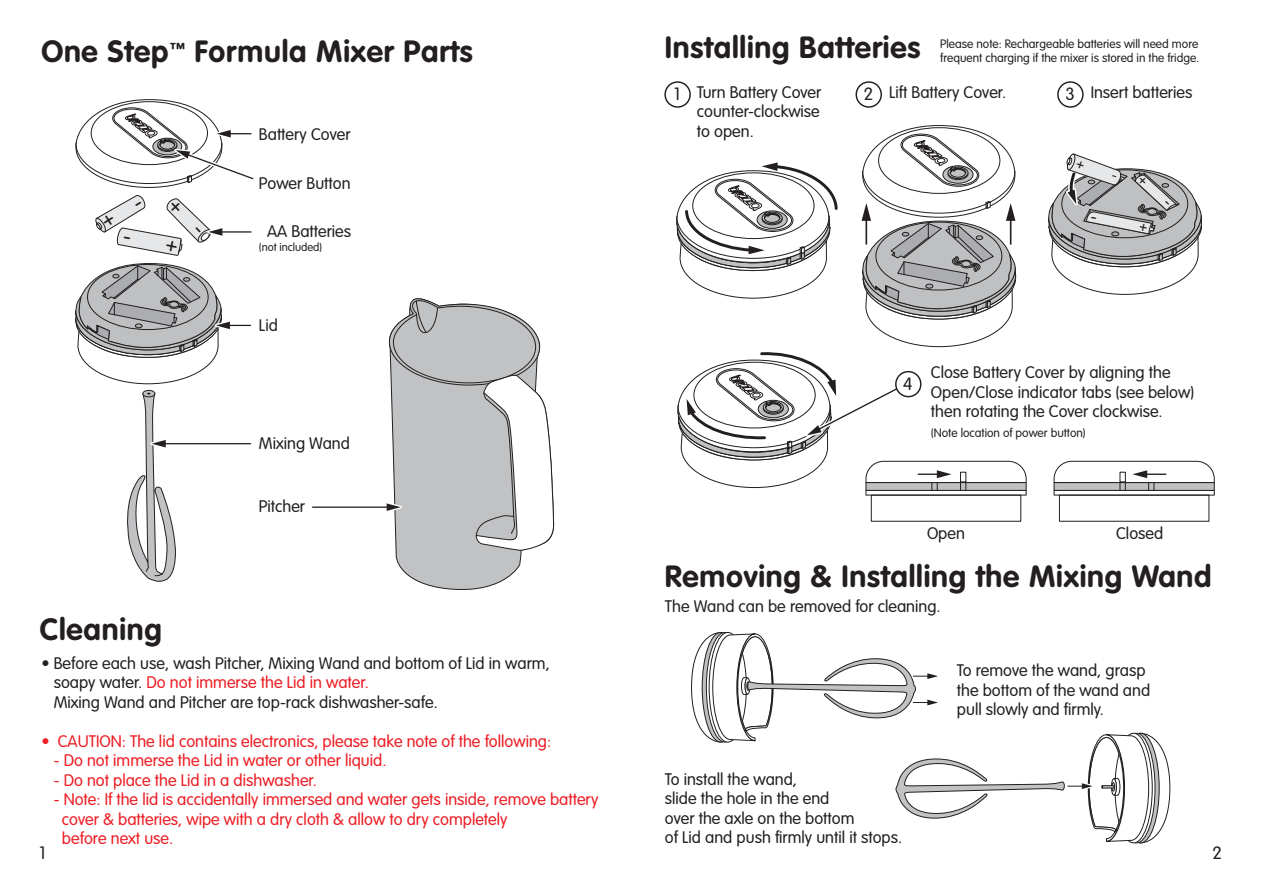
<style>
.page{position:relative;width:1263px;height:893px;background:#fff}
.page>*{position:absolute;margin:0;border:0;box-sizing:border-box;transform-origin:0 0}
.t1{font:700 30.3px "VAG Rounded";letter-spacing:.025em;color:#231f20}
.t2{font:300 17.55px "VAG Rounded";color:#231f20}
.t3{font:300 16.5px/19.5px "VAG Rounded";color:#231f20}
.t4{font:300 16.5px/19.5px "VAG Rounded";color:#ed1d24}
.t5{font:300 12px/13.5px "VAG Rounded";color:#231f20}
.t6{font:300 11.25px "VAG Rounded";color:#231f20}
.s1{font-size:17.55px}
.s2{color:#ed1d24}
</style>
<div class="page">
<div style="left:855px;top:81px;width:27px;height:27px;border:1px solid #231f20;border-radius:50%"></div>
<svg style="left:395px;top:551px;width:127px;height:39px"></svg>
<div style="left:142px;top:390px;width:13px;height:7px;border:1px solid #231f20;border-radius:50%"></div>
<svg style="left:127px;top:393px;width:125px;height:189px"></svg>
<svg style="left:312px;top:298px;width:242px;height:253px"></svg>
<svg style="left:75px;top:99px;width:179px;height:89px"></svg>
<div style="left:664px;top:81px;width:27px;height:27px;border:1px solid #231f20;border-radius:50%"></div>
<div style="left:1057px;top:81px;width:27px;height:27px;border:1px solid #231f20;border-radius:50%"></div>
<div style="left:1059px;top:495px;width:150px;height:27px;border:1px solid #231f20"></div>
<div style="left:1053px;top:482px;width:162px;height:9px;background:#bec0c2;border:1px solid #231f20"></div>
<div style="left:1119px;top:482px;width:7px;height:9px;background:#bec0c2;border:1px solid #231f20"></div>
<svg style="left:1148px;top:483px;width:6px;height:8px"></svg>
<div style="left:871px;top:495px;width:150px;height:27px;border:1px solid #231f20"></div>
<div style="left:865px;top:482px;width:161px;height:9px;background:#bec0c2;border:1px solid #231f20"></div>
<div style="left:931px;top:482px;width:7px;height:9px;background:#bec0c2;border:1px solid #231f20"></div>
<svg style="left:960px;top:488px;width:6px;height:3px"></svg>
<svg style="left:1053px;top:461px;width:162px;height:22px"></svg>
<svg style="left:676px;top:125px;width:351px;height:363px"></svg>
<svg style="left:691px;top:632px;width:480px;height:212px"></svg>
<svg style="left:75px;top:195px;width:177px;height:190px"></svg>
<svg style="left:1048px;top:153px;width:154px;height:142px"></svg>
<h1 class="t1" style="left:41px;top:33px;width:433px">One Step<sup>™</sup> Formula Mixer Parts</h1>
<h1 class="t1" style="left:665px;top:30px;width:257px">Installing Batteries</h1>
<p class="t5" style="left:940px;top:37px;width:260px">Please note: Rechargeable batteries will need more frequent charging if the mixer is stored in the fridge.</p>
<h1 class="t1" style="left:40px;top:611px;width:124px">Cleaning</h1>
<p class="t3" style="left:259px;top:125px;width:93px">Battery Cover</p>
<p class="t3" style="left:259px;top:173px;width:93px">Power Button</p>
<p class="t3" style="left:267px;top:222px;width:85px">AA Batteries</p>
<p class="t6" style="left:259px;top:240px;width:65px">(not included)</p>
<p class="t3" style="left:259px;top:316px;width:20px">Lid</p>
<p class="t3" style="left:259px;top:434px;width:93px">Mixing Wand</p>
<p class="t3" style="left:259px;top:497px;width:48px">Pitcher</p>
<p class="t3" style="left:697px;top:82px;width:126px;text-align:justify">Turn Battery Cover counter-clockwise to open.</p>
<p class="t3" style="left:889px;top:82px;width:119px">Lift Battery Cover.</p>
<p class="t3" style="left:1065px;top:82px;width:129px"><span class="s1">3</span> Insert batteries</p>
<p class="t2" style="left:674px;top:84px;width:8px">1</p>
<p class="t2" style="left:864px;top:84px;width:11px">2</p>
<p class="t2" style="left:903px;top:373px;width:11px">4</p>
<p class="t3" style="left:931px;top:362px;width:265px">Close Battery Cover by aligning the<br>Open/Close indicator tabs (see below) then rotating the Cover clockwise.</p>
<p class="t5" style="left:931px;top:426px;width:156px">(Note location of power button)</p>
<p class="t3" style="left:927px;top:523px;width:39px">Open</p>
<p class="t3" style="left:1116px;top:523px;width:49px">Closed</p>
<h1 class="t1" style="left:665px;top:558px;width:548px">Removing &amp; Installing the Mixing Wand</h1>
<p class="t3" style="left:665px;top:596px;width:277px">The Wand can be removed for cleaning.</p>
<p class="t3" style="left:54px;top:653px;width:498px;text-indent:-12px">• Before each use, wash Pitcher, Mixing Wand and bottom of Lid in warm, soapy water. <span class="s2">Do not immerse the Lid in water.<br></span>Mixing Wand and Pitcher are top-rack dishwasher-safe.</p>
<p class="t4" style="left:41px;top:731px;width:511px">• CAUTION: The lid contains electronics, please take note of the following:</p>
<p class="t4" style="left:54px;top:751px;width:334px">- Do not immerse the Lid in water or other liquid.</p>
<p class="t4" style="left:54px;top:770px;width:265px">- Do not place the Lid in a dishwasher.</p>
<p class="t4" style="left:62px;top:790px;width:538px;text-indent:-8px">- Note: If the lid is accidentally immersed and water gets inside, remove battery cover &amp; batteries, wipe with a dry cloth &amp; allow to dry completely<br>before next use.</p>
<p class="t3" style="left:957px;top:661px;width:195px">To remove the wand, grasp the bottom of the wand and pull slowly and firmly.</p>
<p class="t3" style="left:665px;top:769px;width:239px">To install the wand,<br>slide the hole in the end<br>over the axle on the bottom<br>of Lid and push firmly until it stops.</p>
<p class="t2" style="left:40px;top:843px;width:8px">1</p>
<p class="t2" style="left:1212px;top:843px;width:11px">2</p>
</div>
